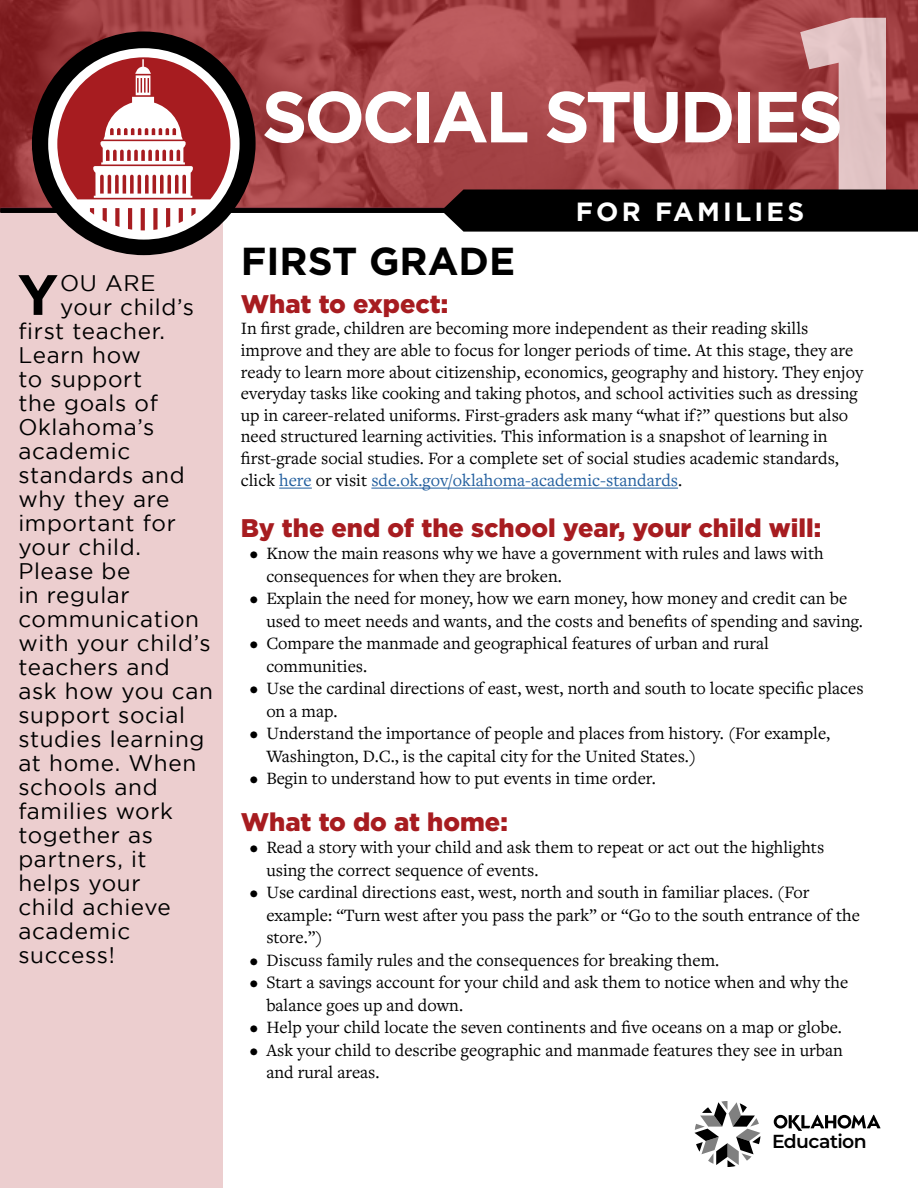
<style>
.page{position:relative;width:918px;height:1188px;background:#fff}
.page>*{position:absolute;margin:0;border:0;box-sizing:border-box;transform-origin:0 0}
.t1{font:900 247.95px "Gotham";color:#fff}
.t2{font:700 72px "Gotham";letter-spacing:-.05em;color:#fff}
.t3{font:700 56.85px "Gotham";color:#000}
.Paragraph_Style_2{font:700 39px "Gotham";color:#000}
.t4{font:700 26.25px "Gotham";letter-spacing:.12em;color:#fff}
.Paragraph_Style_2-2{font:900 25.5px "Gotham";color:#a71c20}
.t5{font:22.5px "Gotham";letter-spacing:.03em;color:#000}
.t6{font:600 18.9px "Montserrat";letter-spacing:-.03em;color:#000}
.Paragraph_Style_1{font:18px/22.5px "Freight Text Pro";color:#000}
.s1{color:#215e9e}
</style>
<div class="page">
<svg style="left:694px;top:1101px;width:67px;height:66px"></svg>
<svg style="left:774px;top:1115px;width:106px;height:16px"></svg>
<div style="left:0;top:212px;width:223px;height:976px;background:#eccecf"></div>
<svg style="left:0;top:0;width:918px;height:57px;background:#a04042"></svg>
<div style="left:32px;top:32px;width:224px;height:223px;background:#000;border-radius:50%"></div>
<div style="left:48px;top:48px;width:192px;height:192px;background:#fff;border-radius:50%"></div>
<svg style="left:0;top:57px;width:918px;height:175px;background:#91484a"></svg>
<hr style="left:279px;top:488px;width:33px;height:1px;background:#215e9e">
<hr style="left:371px;top:488px;width:307px;height:1px;background:#215e9e">
<p class="t3" style="left:18px;top:257px;width:42px">Y</p>
<p class="t5" style="left:60px;top:270px;width:97px">OU ARE</p>
<p class="t5" style="left:60px;top:294px;width:135px">your child’s</p>
<p class="t5" style="left:18px;top:318px;width:148px">first teacher.</p>
<p class="t5" style="left:18px;top:342px;width:124px">Learn how</p>
<p class="t5" style="left:18px;top:366px;width:125px">to support</p>
<p class="t5" style="left:18px;top:390px;width:141px">the goals of</p>
<p class="t5" style="left:18px;top:414px;width:137px">Oklahoma’s</p>
<p class="t5" style="left:18px;top:438px;width:114px">academic</p>
<p class="t5" style="left:18px;top:462px;width:168px">standards and</p>
<p class="t5" style="left:18px;top:486px;width:153px">why they are</p>
<p class="t5" style="left:18px;top:510px;width:159px">important for</p>
<p class="t5" style="left:18px;top:534px;width:124px">your child.</p>
<p class="t5" style="left:18px;top:558px;width:114px">Please be</p>
<p class="t5" style="left:18px;top:582px;width:113px">in regular</p>
<p class="t5" style="left:18px;top:606px;width:182px">communication</p>
<p class="t5" style="left:18px;top:630px;width:194px">with your child’s</p>
<p class="t5" style="left:18px;top:654px;width:153px">teachers and</p>
<p class="t5" style="left:18px;top:678px;width:196px">ask how you can</p>
<p class="t5" style="left:18px;top:702px;width:168px">support social</p>
<p class="t5" style="left:18px;top:726px;width:188px">studies learning</p>
<p class="t5" style="left:18px;top:750px;width:179px">at home. When</p>
<p class="t5" style="left:18px;top:774px;width:141px">schools and</p>
<p class="t5" style="left:18px;top:798px;width:156px">families work</p>
<p class="t5" style="left:18px;top:822px;width:136px">together as</p>
<p class="t5" style="left:18px;top:846px;width:130px">partners, it</p>
<p class="t5" style="left:18px;top:870px;width:124px">helps your</p>
<p class="t5" style="left:18px;top:894px;width:154px">child achieve</p>
<p class="t5" style="left:18px;top:918px;width:114px">academic</p>
<p class="t5" style="left:18px;top:942px;width:98px">success!</p>
<h1 class="t1" style="left:798px;top:-38px;width:106px">1</h1>
<p class="t2" style="left:262px;top:69px;width:583px">SOCIAL STUDIES</p>
<p class="Paragraph_Style_2" style="left:241px;top:236px;width:276px">FIRST GRADE</p>
<p class="t4" style="left:576px;top:194px;width:230px">FOR FAMILIES</p>
<p class="Paragraph_Style_2-2" style="left:241px;top:289px;width:209px">What to expect:</p>
<p class="Paragraph_Style_1" style="left:241px;top:317px;width:624px;line-height:21.6px">In first grade, children are becoming more independent as their reading skills improve and they are able to focus for longer periods of time. At this stage, they are ready to learn more about citizenship, economics, geography and history. They enjoy everyday tasks like cooking and taking photos, and school activities such as dressing up in career-related uniforms. First-graders ask many “what if?” questions but also need structured learning activities. This information is a snapshot of learning in first-grade social studies. For a complete set of social studies academic standards, click <span class="s1">here</span> or visit <span class="s1">sde.ok.gov/oklahoma-academic-standards</span>.</p>
<p class="Paragraph_Style_2-2" style="left:241px;top:513px;width:582px">By the end of the school year, your child will:</p>
<p class="Paragraph_Style_1" style="left:266px;top:542px;width:559px;text-indent:-16px">• Know the main reasons why we have a government with rules and laws with consequences for when they are broken.</p>
<p class="Paragraph_Style_1" style="left:266px;top:587px;width:598px;text-indent:-16px">• Explain the need for money, how we earn money, how money and credit can be used to meet needs and wants, and the costs and benefits of spending and saving.</p>
<p class="Paragraph_Style_1" style="left:266px;top:632px;width:504px;text-indent:-16px">• Compare the manmade and geographical features of urban and rural communities.</p>
<p class="Paragraph_Style_1" style="left:266px;top:677px;width:599px;text-indent:-16px">• Use the cardinal directions of east, west, north and south to locate specific places on a map.</p>
<p class="Paragraph_Style_1" style="left:266px;top:722px;width:565px;text-indent:-16px">• Understand the importance of people and places from history. (For example,<br>Washington, D.C., is the capital city for the United States.)</p>
<p class="Paragraph_Style_1" style="left:250px;top:767px;width:408px">• Begin to understand how to put events in time order.</p>
<p class="Paragraph_Style_2-2" style="left:241px;top:807px;width:269px">What to do at home:</p>
<p class="Paragraph_Style_1" style="left:266px;top:836px;width:559px;text-indent:-16px">• Read a story with your child and ask them to repeat or act out the highlights using the correct sequence of events.</p>
<p class="Paragraph_Style_1" style="left:266px;top:881px;width:595px;text-indent:-16px">• Use cardinal directions east, west, north and south in familiar places. (For example: “Turn west after you pass the park” or “Go to the south entrance of the store.”)</p>
<p class="Paragraph_Style_1" style="left:250px;top:948px;width:471px">• Discuss family rules and the consequences for breaking them.</p>
<p class="Paragraph_Style_1" style="left:266px;top:971px;width:583px;text-indent:-16px">• Start a savings account for your child and ask them to notice when and why the balance goes up and down.</p>
<p class="Paragraph_Style_1" style="left:250px;top:1016px;width:594px">• Help your child locate the seven continents and five oceans on a map or globe.</p>
<p class="Paragraph_Style_1" style="left:266px;top:1038px;width:578px;text-indent:-16px">• Ask your child to describe geographic and manmade features they see in urban and rural areas.</p>
<p class="t6" style="left:772px;top:1128px;width:96px">Education</p>
</div>
